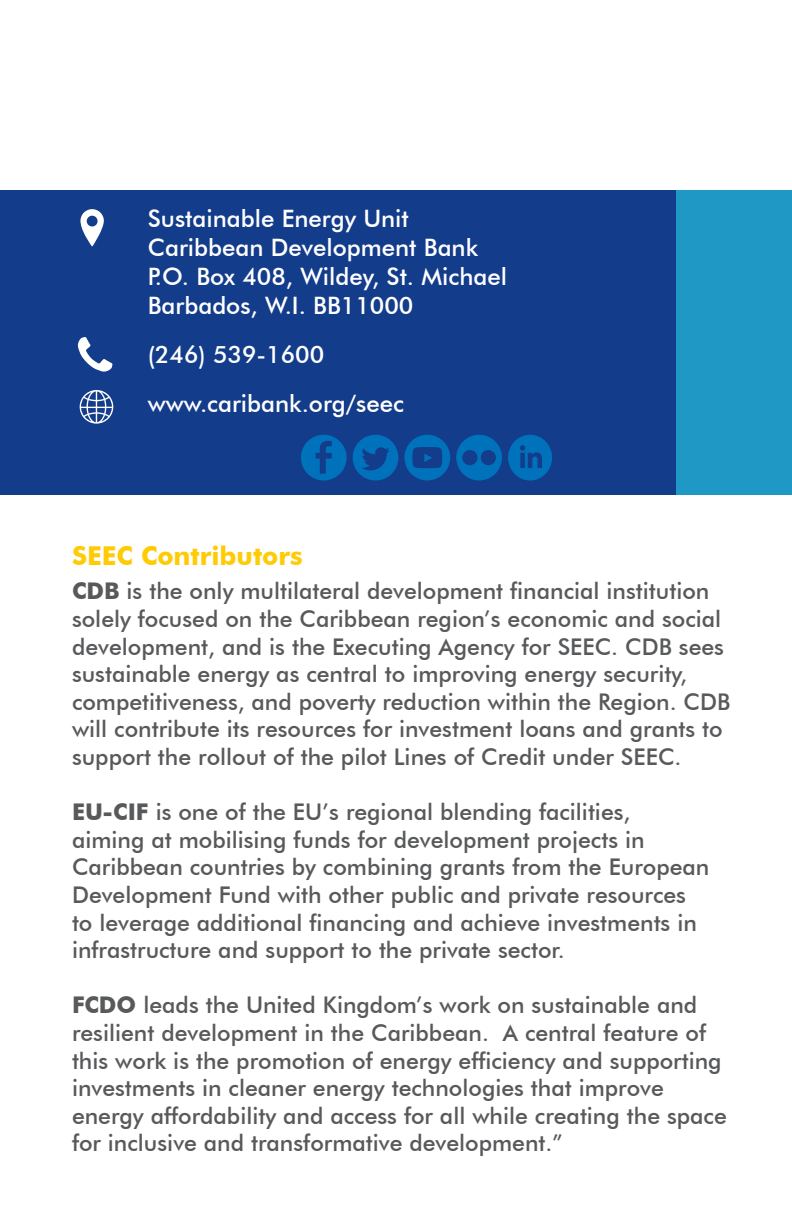
<style>
.page{position:relative;width:792px;height:1224px;background:#fff}
.page>*{position:absolute;margin:0;border:0;box-sizing:border-box;transform-origin:0 0}
.t1{font:700 26px "Futura BT";color:#ffcb05}
.t2{font:500 24px/28.8px "Futura BT";color:#fff}
.t3{font:500 23px/27.6px "Futura BT";color:#58595b}
.s1{font-weight:700}
</style>
<div class="page">
<div style="left:0;top:190px;width:677px;height:305px;background:#133c8b"></div>
<div style="left:677px;top:190px;width:115px;height:305px;background:#1f98c5"></div>
<svg style="left:301px;top:435px;width:46px;height:46px"></svg>
<svg style="left:353px;top:435px;width:45px;height:46px"></svg>
<svg style="left:404px;top:435px;width:46px;height:46px"></svg>
<svg style="left:456px;top:435px;width:46px;height:46px"></svg>
<svg style="left:78px;top:337px;width:34px;height:35px"></svg>
<svg style="left:80px;top:209px;width:24px;height:37px"></svg>
<svg style="left:80px;top:390px;width:33px;height:34px"></svg>
<svg style="left:508px;top:435px;width:44px;height:46px"></svg>
<p class="t2" style="left:148px;top:204px;width:361px">Sustainable Energy Unit<br>Caribbean Development Bank<br>P.O. Box 408, Wildey, St. Michael<br>Barbados, W.I. BB11000</p>
<p class="t2" style="left:148px;top:330px;width:258px;line-height:49px">(246) 539-1600 www.caribank.org/seec</p>
<p class="t1" style="left:72px;top:540px;width:232px">SEEC Contributors</p>
<p class="t3" style="left:72px;top:577px;width:660px"><span class="s1">CDB</span> is the only multilateral development financial institution solely focused on the Caribbean region’s economic and social development, and is the Executing Agency for SEEC. CDB sees sustainable energy as central to improving energy security, competitiveness, and poverty reduction within the Region. CDB will contribute its resources for investment loans and grants to support the rollout of the pilot Lines of Credit under SEEC.</p>
<p class="t3" style="left:72px;top:798px;width:639px"><span class="s1">EU-CIF</span> is one of the EU’s regional blending facilities,<br>aiming at mobilising funds for development projects in Caribbean countries by combining grants from the European Development Fund with other public and private resources to leverage additional financing and achieve investments in infrastructure and support to the private sector.</p>
<p class="t3" style="left:72px;top:991px;width:656px"><span class="s1">FCDO</span> leads the United Kingdom’s work on sustainable and resilient development in the Caribbean. A central feature of this work is the promotion of energy efficiency and supporting investments in cleaner energy technologies that improve energy affordability and access for all while creating the space for inclusive and transformative development.”</p>
</div>
